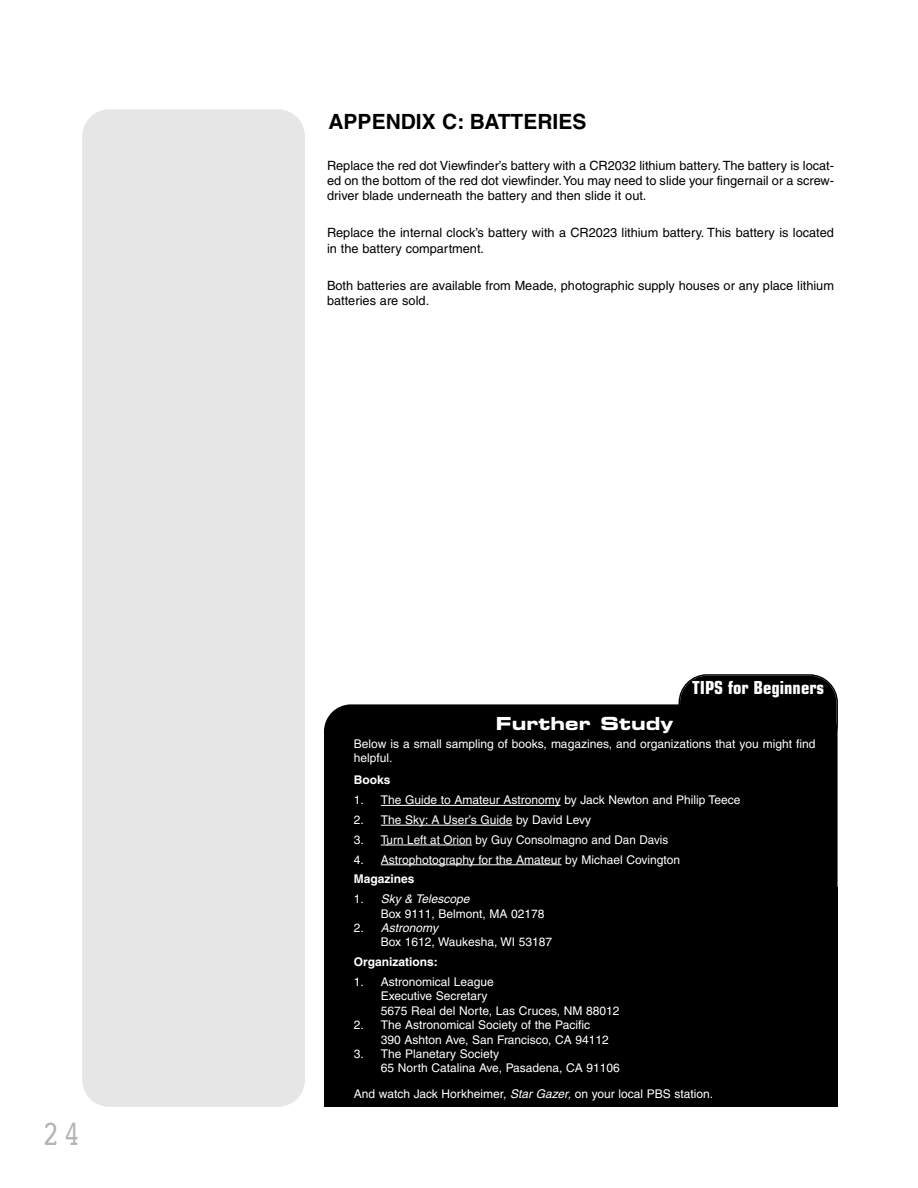
<style>
.page{position:relative;width:918px;height:1188px;background:#fff}
.page>*{position:absolute;margin:0;border:0;box-sizing:border-box;transform-origin:0 0}
.t1{font:36px "Courier";color:#b3b3b3;scale:.8 1}
.t2{font:700 21px "Helvetica";color:#000}
.t3{font:700 condensed 18px "Eurostile";color:#fff}
.t4{font:18px "Eurostile Bold Extended Two";color:#fff}
.t5{font:12.75px/15.3px "Helvetica";color:#000}
.t6{font:12px/14.4px "Helvetica";color:#fff}
.t7{font:italic 12px/19.8px "Helvetica";color:#fff}
.t8{font:700 12px "Helvetica";color:#fff}
.s1{font-weight:700;font-style:normal}
.s2{font-style:normal}
.s3{font-style:italic}
</style>
<div class="page">
<div style="left:82px;top:109px;width:223px;height:998px;background:#e6e6e6;border-radius:27px"></div>
<div style="left:324px;top:887px;width:513px;height:220px;background:#000"></div>
<svg style="left:679px;top:674px;width:159px;height:52px;background:#151515"></svg>
<div style="left:324px;top:704px;width:514px;height:212px;background:#000;border-radius:27px"></div>
<hr style="left:381px;top:805px;width:174px;height:1px;background:#fff">
<hr style="left:381px;top:825px;width:48px;height:1px;background:#fff">
<hr style="left:432px;top:825px;width:39px;height:1px;background:#fff">
<hr style="left:471px;top:825px;width:41px;height:1px;background:#fff">
<svg style="left:381px;top:845px;width:16px;height:1px"></svg>
<hr style="left:397px;top:845px;width:59px;height:1px;background:#fff">
<svg style="left:457px;top:845px;width:15px;height:1px"></svg>
<hr style="left:381px;top:865px;width:65px;height:1px;background:#fff">
<svg style="left:445px;top:865px;width:37px;height:1px"></svg>
<hr style="left:482px;top:865px;width:80px;height:1px;background:#fff">
<h1 class="t1" style="left:42px;top:1117px;width:49px">24</h1>
<h2 class="t2" style="left:328px;top:114px;width:259px">APPENDIX C: BATTERIES</h2>
<p class="t5" style="left:327px;top:159px;width:509px;text-align:justify">Replace the red dot Viewfinder’s battery with a CR2032 lithium battery. The battery is locat&shy;ed on the bottom of the red dot viewfinder.You may need to slide your fingernail or a screw&shy;driver blade underneath the battery and then slide it out.</p>
<p class="t5" style="left:327px;top:226px;width:509px">Replace the internal clock’s battery with a CR2023 lithium battery. This battery is located in the battery compartment.</p>
<p class="t5" style="left:327px;top:279px;width:509px">Both batteries are available from Meade, photographic supply houses or any place lithium batteries are sold.</p>
<h3 class="t3" style="left:692px;top:681px;width:133px">TIPS for Beginners</h3>
<h3 class="t4" style="left:496px;top:717px;width:179px">Further Study</h3>
<p class="t6" style="left:354px;top:738px;width:463px">Below is a small sampling of books, magazines, and organizations that you might find helpful.</p>
<p class="t8" style="left:354px;top:776px;width:38px">Books</p>
<p class="t6" style="left:354px;top:794px;width:388px">1. The Guide to Amateur Astronomy by Jack Newton and Philip Teece</p>
<p class="t6" style="left:354px;top:814px;width:239px">2. The Sky: A User’s Guide by David Levy</p>
<p class="t6" style="left:354px;top:834px;width:316px">3. Turn Left at Orion by Guy Consolmagno and Dan Davis</p>
<p class="t6" style="left:354px;top:853px;width:328px">4. Astrophotography for the Amateur by Michael Covington</p>
<p class="t7" style="left:354px;top:870px;width:120px"><span class="s1">Magazines<br></span><span class="s2">1 .</span> Sky &amp; Telescope</p>
<p class="t6" style="left:354px;top:907px;width:192px;text-indent:27px">Box 9111, Belmont, MA 02178<br>2 . <span class="s3">Astronomy</span></p>
<p class="t6" style="left:381px;top:936px;width:173px">Box 1612, Waukesha, WI 53187</p>
<p class="t8" style="left:354px;top:958px;width:85px">Organizations:</p>
<p class="t6" style="left:381px;top:976px;width:240px;text-indent:-27px">1. Astronomical League<br>Executive Secretary<br>5675 Real del Norte, Las Cruces, NM 88012</p>
<p class="t6" style="left:381px;top:1019px;width:229px;text-indent:-27px">2. The Astronomical Society of the Pacific<br>390 Ashton Ave, San Francisco, CA 94112</p>
<p class="t6" style="left:381px;top:1048px;width:241px;text-indent:-27px">3. The Planetary Society<br>65 North Catalina Ave, Pasadena, CA 91106</p>
<p class="t6" style="left:354px;top:1087px;width:361px">And watch Jack Horkheimer, <span class="s3">Star Gazer,</span>on your local PBS station.</p>
</div>
